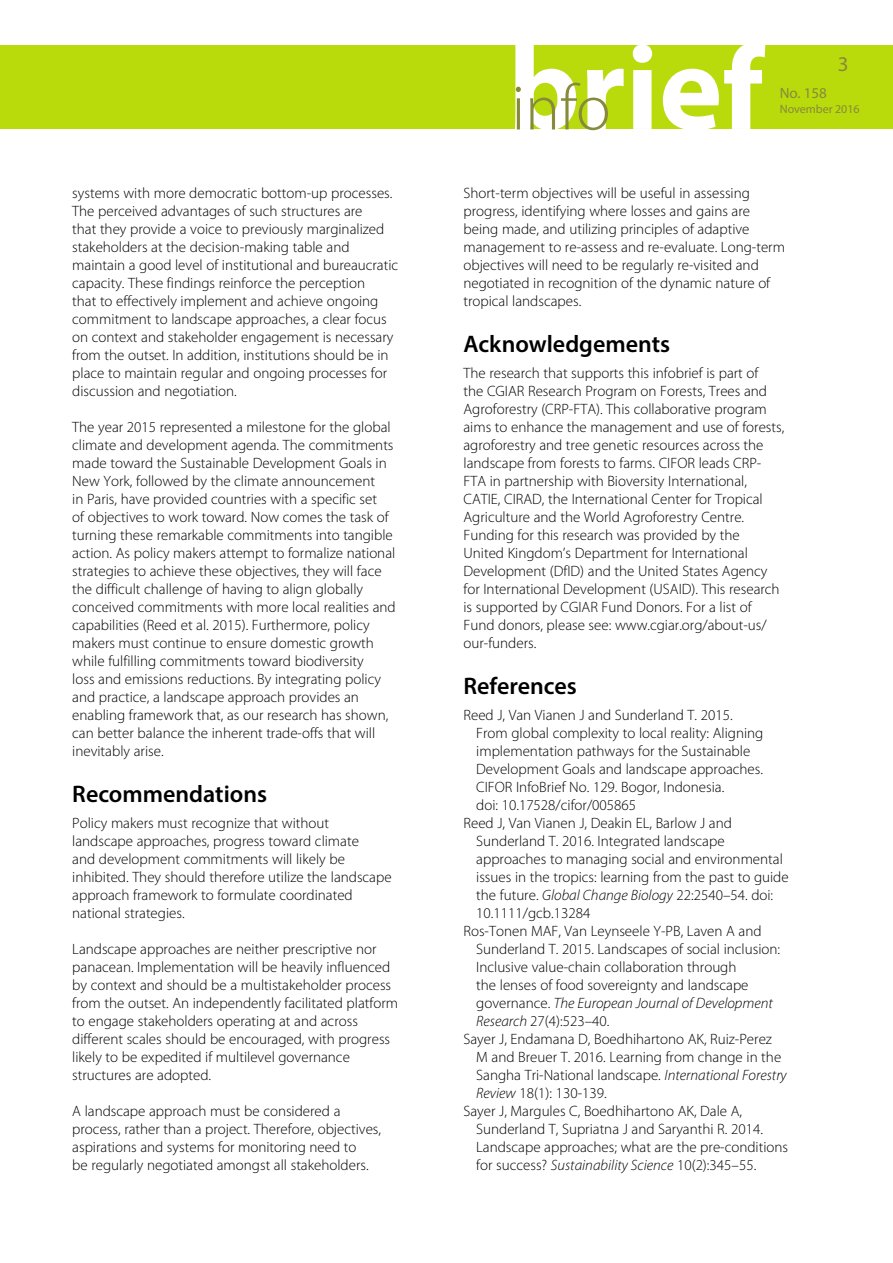
<style>
.page{position:relative;width:893px;height:1263px;background:#fff}
.page>*{position:absolute;margin:0;border:0;box-sizing:border-box;transform-origin:0 0}
.t1{font:600 24px "Myriad Pro";color:#000}
.t2{font:21px "Myriad Pro";color:#878a3b}
.t3{font:300 15px/18px "Myriad Pro";color:#000}
.t4{font:italic 300 15px "Myriad Pro";color:#000}
.t5{font:15px "Myriad Pro";color:#878a3b}
.t6{font:12px "Myriad Pro";color:#878a3b}
.s1{font-style:italic}
.s2{font-style:normal}
</style>
<div class="page">
<div style="left:0;top:45px;width:893px;height:84px;background:#b9db0c"></div>
<svg style="left:515px;top:45px;width:250px;height:85px"></svg>
<p class="t3" style="left:72px;top:184px;width:327px">systems with more democratic bottom-up processes.<br>The perceived advantages of such structures are<br>that they provide a voice to previously marginalized stakeholders at the decision-making table and maintain a good level of institutional and bureaucratic capacity. These findings reinforce the perception<br>that to effectively implement and achieve ongoing commitment to landscape approaches, a clear focus on context and stakeholder engagement is necessary from the outset. In addition, institutions should be in place to maintain regular and ongoing processes for discussion and negotiation.</p>
<p class="t3" style="left:72px;top:418px;width:325px">The year 2015 represented a milestone for the global climate and development agenda. The commitments made toward the Sustainable Development Goals in New York, followed by the climate announcement<br>in Paris, have provided countries with a specific set<br>of objectives to work toward. Now comes the task of turning these remarkable commitments into tangible action. As policy makers attempt to formalize national strategies to achieve these objectives, they will face the difficult challenge of having to align globally conceived commitments with more local realities and capabilities (Reed et al. 2015). Furthermore, policy makers must continue to ensure domestic growth while fulfilling commitments toward biodiversity<br>loss and emissions reductions. By integrating policy and practice, a landscape approach provides an enabling framework that, as our research has shown, can better balance the inherent trade-offs that will inevitably arise.</p>
<h1 class="t1" style="left:72px;top:779px;width:196px">Recommendations</h1>
<p class="t3" style="left:72px;top:814px;width:321px">Policy makers must recognize that without landscape approaches, progress toward climate<br>and development commitments will likely be inhibited. They should therefore utilize the landscape approach framework to formulate coordinated national strategies.</p>
<p class="t3" style="left:72px;top:940px;width:327px">Landscape approaches are neither prescriptive nor panacean. Implementation will be heavily influenced by context and should be a multistakeholder process from the outset. An independently facilitated platform to engage stakeholders operating at and across different scales should be encouraged, with progress likely to be expedited if multilevel governance structures are adopted.</p>
<p class="t3" style="left:72px;top:1102px;width:310px">A landscape approach must be considered a process, rather than a project. Therefore, objectives, aspirations and systems for monitoring need to<br>be regularly negotiated amongst all stakeholders.</p>
<h2 class="t2" style="left:838px;top:51px;width:12px">3</h2>
<p class="t5" style="left:780px;top:84px;width:49px">No. 158</p>
<p class="t6" style="left:780px;top:102px;width:82px">November 2016</p>
<p class="t3" style="left:463px;top:184px;width:323px">Short-term objectives will be useful in assessing progress, identifying where losses and gains are being made, and utilizing principles of adaptive management to re-assess and re-evaluate. Long-term objectives will need to be regularly re-visited and negotiated in recognition of the dynamic nature of tropical landscapes.</p>
<h1 class="t1" style="left:463px;top:329px;width:208px">Acknowledgements</h1>
<p class="t3" style="left:463px;top:364px;width:322px">The research that supports this infobrief is part of<br>the CGIAR Research Program on Forests, Trees and Agroforestry (CRP-FTA). This collaborative program aims to enhance the management and use of forests, agroforestry and tree genetic resources across the landscape from forests to farms. CIFOR leads CRP-FTA in partnership with Bioversity International, CATIE, CIRAD, the International Center for Tropical Agriculture and the World Agroforestry Centre.<br>Funding for this research was provided by the<br>United Kingdom’s Department for International Development (DfID) and the United States Agency for International Development (USAID). This research is supported by CGIAR Fund Donors. For a list of Fund donors, please see: www.cgiar.org/about-us/ our-funders.</p>
<h1 class="t1" style="left:463px;top:671px;width:115px">References</h1>
<p class="t3" style="left:463px;top:706px;width:271px">Reed J, Van Vianen J and Sunderland T. 2015.</p>
<p class="t3" style="left:476px;top:724px;width:289px">From global complexity to local reality: Aligning</p>
<p class="t3" style="left:476px;top:742px;width:276px">implementation pathways for the Sustainable</p>
<p class="t3" style="left:476px;top:760px;width:288px">Development Goals and landscape approaches.</p>
<p class="t3" style="left:476px;top:778px;width:250px">CIFOR InfoBrief No. 129. Bogor, Indonesia.</p>
<p class="t3" style="left:476px;top:796px;width:161px">doi: 10.17528/cifor/005865</p>
<p class="t3" style="left:463px;top:814px;width:270px">Reed J, Van Vianen J, Deakin EL, Barlow J and</p>
<p class="t3" style="left:476px;top:832px;width:250px">Sunderland T. 2016. Integrated landscape</p>
<p class="t3" style="left:476px;top:850px;width:308px">approaches to managing social and environmental</p>
<p class="t3" style="left:476px;top:868px;width:314px">issues in the tropics: learning from the past to guide</p>
<p class="t3" style="left:476px;top:886px;width:298px">the future. <span class="s1">Global Change Biology</span> 22:2540–54. doi:</p>
<p class="t3" style="left:476px;top:904px;width:116px">10.1111/gcb.13284</p>
<p class="t3" style="left:463px;top:922px;width:300px">Ros-Tonen MAF, Van Leynseele Y-PB, Laven A and</p>
<p class="t3" style="left:476px;top:940px;width:305px">Sunderland T. 2015. Landscapes of social inclusion:</p>
<p class="t3" style="left:476px;top:958px;width:262px">Inclusive value-chain collaboration through</p>
<p class="t3" style="left:476px;top:976px;width:274px">the lenses of food sovereignty and landscape</p>
<p class="t4" style="left:476px;top:994px;width:298px"><span class="s2">governance.</span> The European Journal of Development</p>
<p class="t3" style="left:476px;top:1012px;width:135px"><span class="s1">Research</span> 27(4):523–40.</p>
<p class="t3" style="left:463px;top:1030px;width:310px">Sayer J, Endamana D, Boedhihartono AK, Ruiz-Perez</p>
<p class="t3" style="left:476px;top:1048px;width:306px">M and Breuer T. 2016. Learning from change in the</p>
<p class="t3" style="left:476px;top:1066px;width:312px">Sangha Tri-National landscape. <span class="s1">International Forestry</span></p>
<p class="t3" style="left:476px;top:1084px;width:132px"><span class="s1">Review</span> 18(1): 130-139.</p>
<p class="t3" style="left:463px;top:1102px;width:280px">Sayer J, Margules C, Boedhihartono AK, Dale A,</p>
<p class="t3" style="left:476px;top:1120px;width:288px">Sunderland T, Supriatna J and Saryanthi R. 2014.</p>
<p class="t3" style="left:476px;top:1138px;width:313px">Landscape approaches; what are the pre-conditions</p>
<p class="t3" style="left:476px;top:1156px;width:282px">for success? <span class="s1">Sustainability Science</span> 10(2):345–55.</p>
</div>
